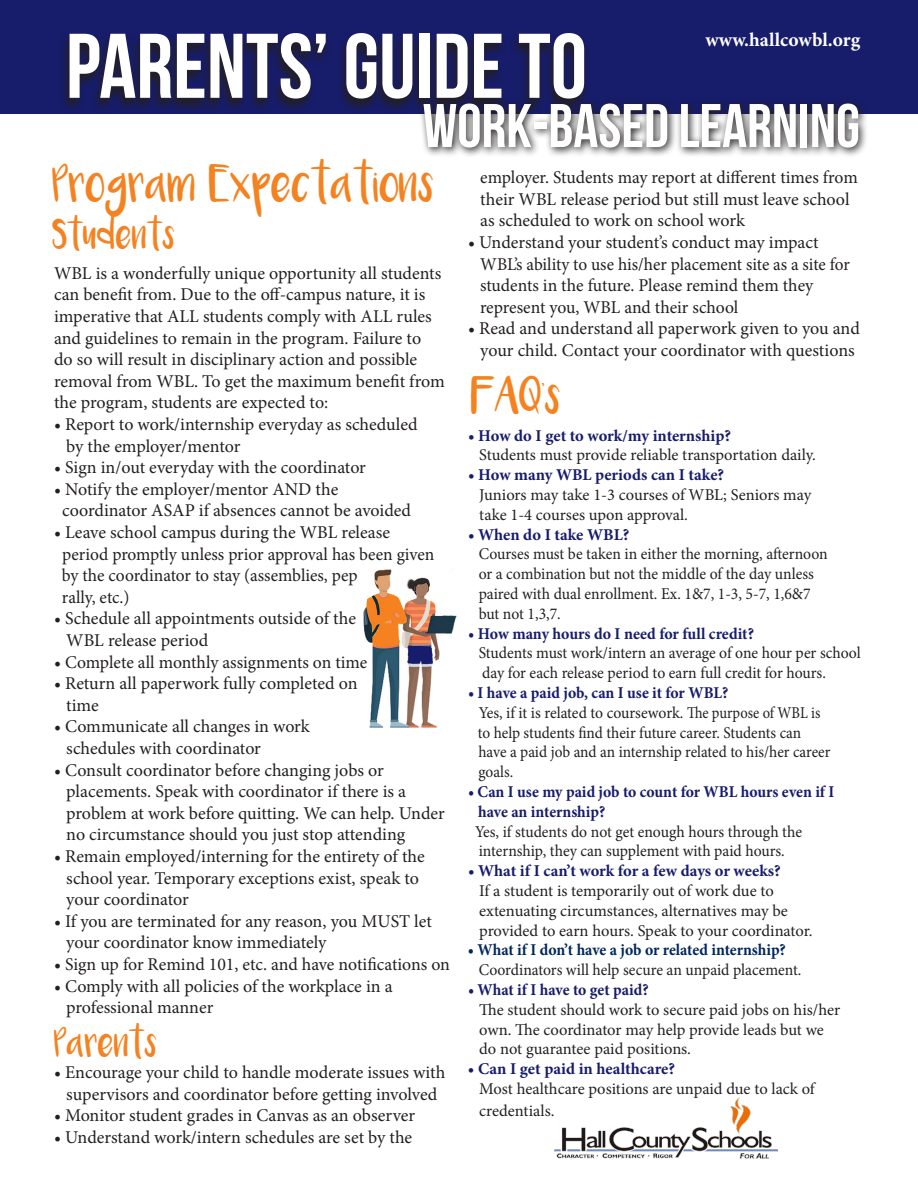
<style>
.page{position:relative;width:918px;height:1188px;background:#fff}
.page>*{position:absolute;margin:0;border:0;box-sizing:border-box;transform-origin:0 0}
.t1{font:91.5px "Bebas Neue";color:#fff}
.t2{font:61.5px "Bebas Neue";color:#fff}
.t3{font:28.5px "Luna";color:#f58220;scale:.93 1}
.t4{font:22.5px "Luna";color:#f58220;scale:.93 1}
.t5{font:700 19.5px "Minion Pro";letter-spacing:.005em;color:#fff}
.t6{font:18px/21.6px "Minion Pro";letter-spacing:-.005em;color:#231f20}
.t7{font:18px/21.6px "Minion Pro";letter-spacing:-.005em;color:#231f20;scale:.96 1}
.t8{font:16.5px/19.8px "Minion Pro";letter-spacing:-.005em;color:#231f20;scale:.95 1}
.t9{font:16.5px/19.8px "Minion Pro";letter-spacing:-.005em;color:#231f20}
.t10{font:700 16.5px "Minion Pro";color:#171c6b}
.t11{font:700 16.5px/19.8px "Minion Pro";color:#171c6b;scale:.95 1}
.t12{font:16.5px/19.8px "Minion Pro";letter-spacing:-.005em;color:#231f20;scale:.93 1}
.t13{font:700 16.5px "Minion Pro";letter-spacing:-.005em;color:#00275a;scale:.95 1}
.t14{font:700 16.5px "Minion Pro";color:#171c6b;scale:.96 1}
</style>
<div class="page">
<img style="left:364px;top:569px;width:93px;height:158px">
<div style="left:0;top:0;width:918px;height:114px;background:#171c6b"></div>
<svg style="left:63px;top:36px;width:523px;height:74px"></svg>
<svg style="left:418px;top:97px;width:448px;height:59px"></svg>
<img style="left:555px;top:1097px;width:222px;height:62px">
<p class="t5" style="left:705px;top:26px;width:157px">www.hallcowbl.org</p>
<p class="t1" style="left:66px;top:16px;width:523px">PARENTS’ GUIDE TO</p>
<p class="t2" style="left:423px;top:92px;width:439px">WORK-BASED LEARNING</p>
<p class="t3" style="left:52px;top:176px;width:412px">Program Expectations</p>
<p class="t4" style="left:52px;top:228px;width:134px">Students</p>
<p class="t6" style="left:54px;top:262px;width:392px">WBL is a wonderfully unique opportunity all students can benefit from. Due to the off-campus nature, it is imperative that ALL students comply with ALL rules and guidelines to remain in the program. Failure to<br>do so will result in disciplinary action and possible removal from WBL. To get the maximum benefit from the program, students are expected to:</p>
<p class="t6" style="left:66px;top:414px;width:353px;text-indent:-12px">• Report to work/internship everyday as scheduled by the employer/mentor</p>
<p class="t6" style="left:54px;top:457px;width:313px">• Sign in/out everyday with the coordinator</p>
<p class="t6" style="left:54px;top:478px;width:286px">• Notify the employer/mentor AND the</p>
<p class="t6" style="left:62px;top:500px;width:350px">coordinator ASAP if absences cannot be avoided</p>
<p class="t6" style="left:62px;top:522px;width:374px;text-indent:-8px">• Leave school campus during the WBL release period promptly unless prior approval has been given by the coordinator to stay (assemblies, pep<br>rally, etc.)</p>
<p class="t6" style="left:66px;top:608px;width:291px;text-indent:-12px">• Schedule all appointments outside of the<br>WBL release period</p>
<p class="t6" style="left:54px;top:651px;width:315px">• Complete all monthly assignments on time</p>
<p class="t6" style="left:66px;top:673px;width:293px;text-indent:-12px">• Return all paperwork fully completed on time</p>
<p class="t6" style="left:54px;top:716px;width:257px">• Communicate all changes in work</p>
<p class="t6" style="left:66px;top:738px;width:196px">schedules with coordinator</p>
<p class="t6" style="left:66px;top:759px;width:380px;text-indent:-12px">• Consult coordinator before changing jobs or placements. Speak with coordinator if there is a problem at work before quitting. We can help. Under no circumstance should you just stop attending</p>
<p class="t6" style="left:66px;top:846px;width:360px;text-indent:-12px">• Remain employed/interning for the entirety of the school year. Temporary exceptions exist, speak to your coordinator</p>
<p class="t6" style="left:66px;top:910px;width:367px;text-indent:-12px">• If you are terminated for any reason, you MUST let your coordinator know immediately</p>
<p class="t6" style="left:54px;top:954px;width:397px">• Sign up for Remind 101, etc. and have notifications on</p>
<p class="t6" style="left:54px;top:975px;width:340px">• Comply with all policies of the workplace in a</p>
<p class="t6" style="left:66px;top:997px;width:149px">professional manner</p>
<p class="t4" style="left:54px;top:1036px;width:113px">Parents</p>
<p class="t6" style="left:54px;top:1062px;width:393px;text-align:center">• Encourage your child to handle moderate issues with supervisors and coordinator before getting involved</p>
<p class="t6" style="left:54px;top:1105px;width:363px">• Monitor student grades in Canvas as an observer</p>
<p class="t6" style="left:54px;top:1126px;width:360px">• Understand work/intern schedules are set by the</p>
<p class="t6" style="left:480px;top:167px;width:379px">employer. Students may report at different times from their WBL release period but still must leave school as scheduled to work on school work</p>
<p class="t6" style="left:468px;top:231px;width:352px">• Understand your student’s conduct may impact</p>
<p class="t7" style="left:480px;top:253px;width:387px">WBL’s ability to use his/her placement site as a site for students in the future. Please remind them they</p>
<p class="t6" style="left:480px;top:296px;width:260px">represent you, WBL and their school</p>
<p class="t6" style="left:468px;top:318px;width:393px;text-align:center">• Read and understand all paperwork given to you and your child. Contact your coordinator with questions</p>
<p class="t3" style="left:471px;top:388px;width:99px">FAQ’s</p>
<p class="t10" style="left:468px;top:424px;width:265px">• How do I get to work/my internship?</p>
<p class="t9" style="left:479px;top:445px;width:338px">Students must provide reliable transportation daily.</p>
<p class="t10" style="left:468px;top:463px;width:258px">• How many WBL periods can I take?</p>
<p class="t9" style="left:479px;top:485px;width:334px">Juniors may take 1-3 courses of WBL; Seniors may take 1-4 courses upon approval.</p>
<p class="t10" style="left:468px;top:523px;width:163px">• When do I take WBL?</p>
<p class="t8" style="left:479px;top:544px;width:369px">Courses must be taken in either the morning, afternoon or a combination but not the middle of the day unless paired with dual enrollment. Ex. 1&amp;7, 1-3, 5-7, 1,6&amp;7 but not 1,3,7.</p>
<p class="t14" style="left:468px;top:622px;width:299px">• How many hours do I need for full credit?</p>
<p class="t8" style="left:479px;top:643px;width:404px">Students must work/intern an average of one hour per school day for each release period to earn full credit for hours.</p>
<p class="t11" style="left:468px;top:683px;width:276px">• I have a paid job, can I use it for WBL?</p>
<p class="t8" style="left:479px;top:703px;width:361px">Yes, if it is related to coursework. The purpose of WBL is</p>
<p class="t12" style="left:478px;top:722px;width:381px">to help students find their future career. Students can have a paid job and an internship related to his/her career goals.</p>
<p class="t11" style="left:478px;top:782px;width:377px;text-indent:-10px">• Can I use my paid job to count for WBL hours even if I have an internship?</p>
<p class="t8" style="left:475px;top:821px;width:346px">Yes, if students do not get enough hours through the internship, they can supplement with paid hours.</p>
<p class="t10" style="left:468px;top:859px;width:314px">• What if I can’t work for a few days or weeks?</p>
<p class="t9" style="left:479px;top:881px;width:296px">If a student is temporarily out of work due to</p>
<p class="t9" style="left:479px;top:901px;width:310px">extenuating circumstances, alternatives may be</p>
<p class="t9" style="left:479px;top:920px;width:335px">provided to earn hours. Speak to your coordinator.</p>
<p class="t13" style="left:468px;top:938px;width:336px">• What if I don’t have a job or related internship?</p>
<p class="t8" style="left:479px;top:960px;width:341px">Coordinators will help secure an unpaid placement.</p>
<p class="t11" style="left:468px;top:980px;width:192px">• What if I have to get paid?</p>
<p class="t9" style="left:479px;top:1000px;width:362px">The student should work to secure paid jobs on his/her own. The coordinator may help provide leads but we do not guarantee paid positions.</p>
<p class="t10" style="left:468px;top:1057px;width:209px">• Can I get paid in healthcare?</p>
<p class="t9" style="left:479px;top:1079px;width:337px">Most healthcare positions are unpaid due to lack of</p>
<p class="t9" style="left:479px;top:1100px;width:77px">credentials.</p>
</div>
